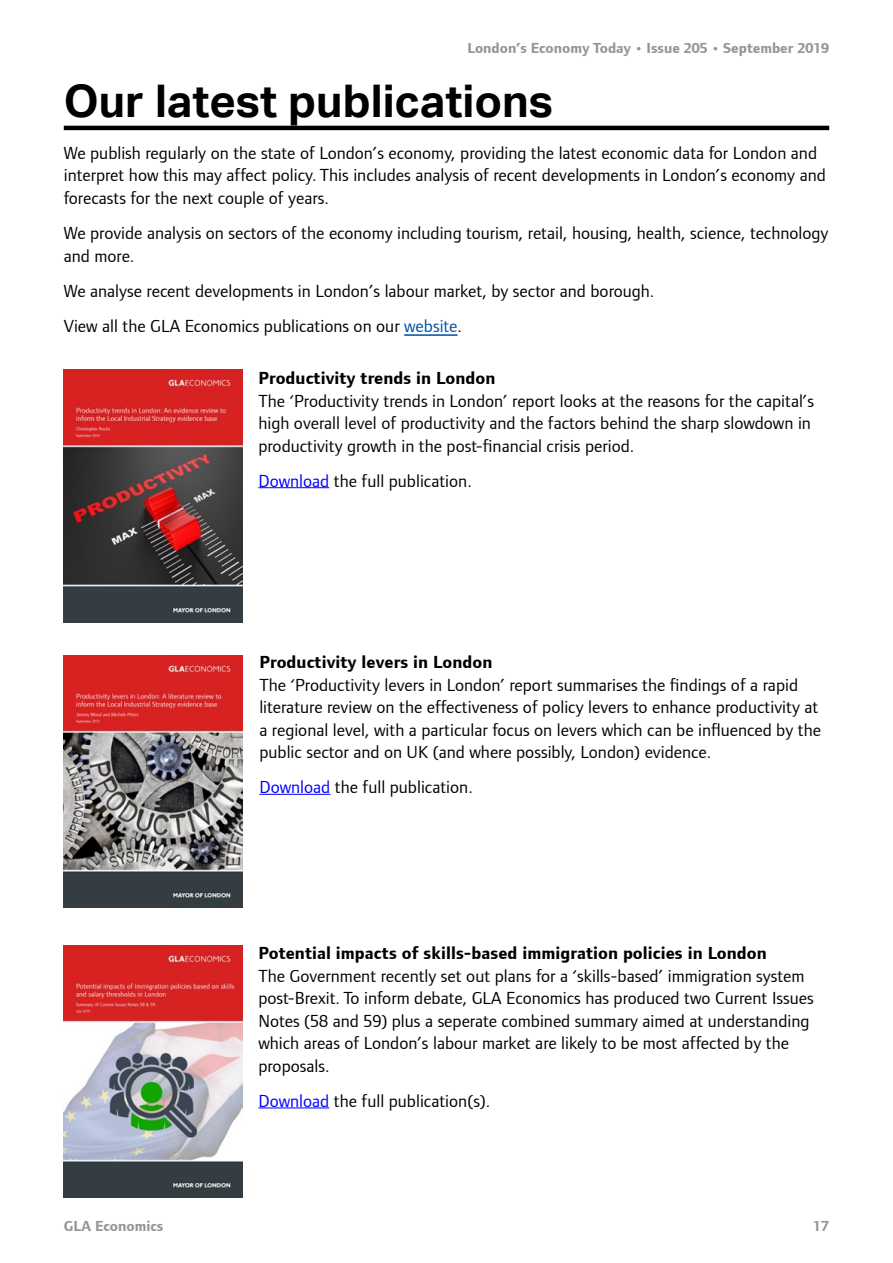
<style>
.page{position:relative;width:893px;height:1263px;background:#fff}
.page>*{position:absolute;margin:0;border:0;box-sizing:border-box;transform-origin:0 0}
.t1{font:700 45px "Aktiv Grotesk";color:#000}
.Body_text{font:18px/22.5px "Foundry Form Sans";color:#000}
.Heading_3{font:700 18px "Foundry Form Sans";letter-spacing:.005em;color:#000}
.t2{font:700 15px "Foundry Form Sans";color:#939598}
.s1{color:#004fa3}
.s2{color:#00f}
</style>
<div class="page">
<hr style="left:64px;top:126px;width:765px;height:4px;background:#000">
<img style="left:64px;top:655px;width:178px;height:253px">
<img style="left:64px;top:370px;width:178px;height:252px">
<img style="left:64px;top:945px;width:178px;height:252px">
<hr style="left:259px;top:794px;width:71px;height:1px;background:#00f">
<hr style="left:258px;top:487px;width:71px;height:1px;background:#00f">
<hr style="left:258px;top:1108px;width:71px;height:1px;background:#00f">
<hr style="left:404px;top:334px;width:54px;height:2px;background:#004fa3">
<p class="t2" style="left:467px;top:40px;width:363px">London’s Economy Today • Issue 205 • September 2019</p>
<h1 class="t1" style="left:64px;top:75px;width:491px">Our latest publications</h1>
<p class="Body_text" style="left:64px;top:141px;width:764px">We publish regularly on the state of London’s economy, providing the latest economic data for London and interpret how this may affect policy. This includes analysis of recent developments in London’s economy and forecasts for the next couple of years.</p>
<p class="Body_text" style="left:64px;top:222px;width:766px">We provide analysis on sectors of the economy including tourism, retail, housing, health, science, technology and more.</p>
<p class="Body_text" style="left:64px;top:279px;width:592px">We analyse recent developments in London’s labour market, by sector and borough.</p>
<p class="Body_text" style="left:64px;top:315px;width:400px">View all the GLA Economics publications on our <span class="s1">website</span>.</p>
<p class="Heading_3" style="left:258px;top:368px;width:239px">Productivity trends in London</p>
<p class="Body_text" style="left:258px;top:389px;width:557px">The ‘Productivity trends in London’ report looks at the reasons for the capital’s high overall level of productivity and the factors behind the sharp slowdown in productivity growth in the post-financial crisis period.</p>
<p class="Body_text" style="left:258px;top:469px;width:215px"><span class="s2">Download</span> the full publication.</p>
<p class="Heading_3" style="left:259px;top:652px;width:235px">Productivity levers in London</p>
<p class="Body_text" style="left:259px;top:673px;width:563px">The ‘Productivity levers in London’ report summarises the findings of a rapid literature review on the effectiveness of policy levers to enhance productivity at a regional level, with a particular focus on levers which can be influenced by the public sector and on UK (and where possibly, London) evidence.</p>
<p class="Body_text" style="left:259px;top:776px;width:215px"><span class="s2">Download</span> the full publication.</p>
<p class="Heading_3" style="left:258px;top:943px;width:510px">Potential impacts of skills-based immigration policies in London</p>
<p class="Body_text" style="left:258px;top:964px;width:557px">The Government recently set out plans for a ‘skills-based’ immigration system post-Brexit. To inform debate, GLA Economics has produced two Current Issues Notes (58 and 59) plus a seperate combined summary aimed at understanding which areas of London’s labour market are likely to be most affected by the proposals.</p>
<p class="Body_text" style="left:258px;top:1090px;width:234px"><span class="s2">Download</span> the full publication(s).</p>
<p class="t2" style="left:64px;top:1218px;width:101px">GLA Economics</p>
<p class="t2" style="left:813px;top:1218px;width:17px">17</p>
</div>
